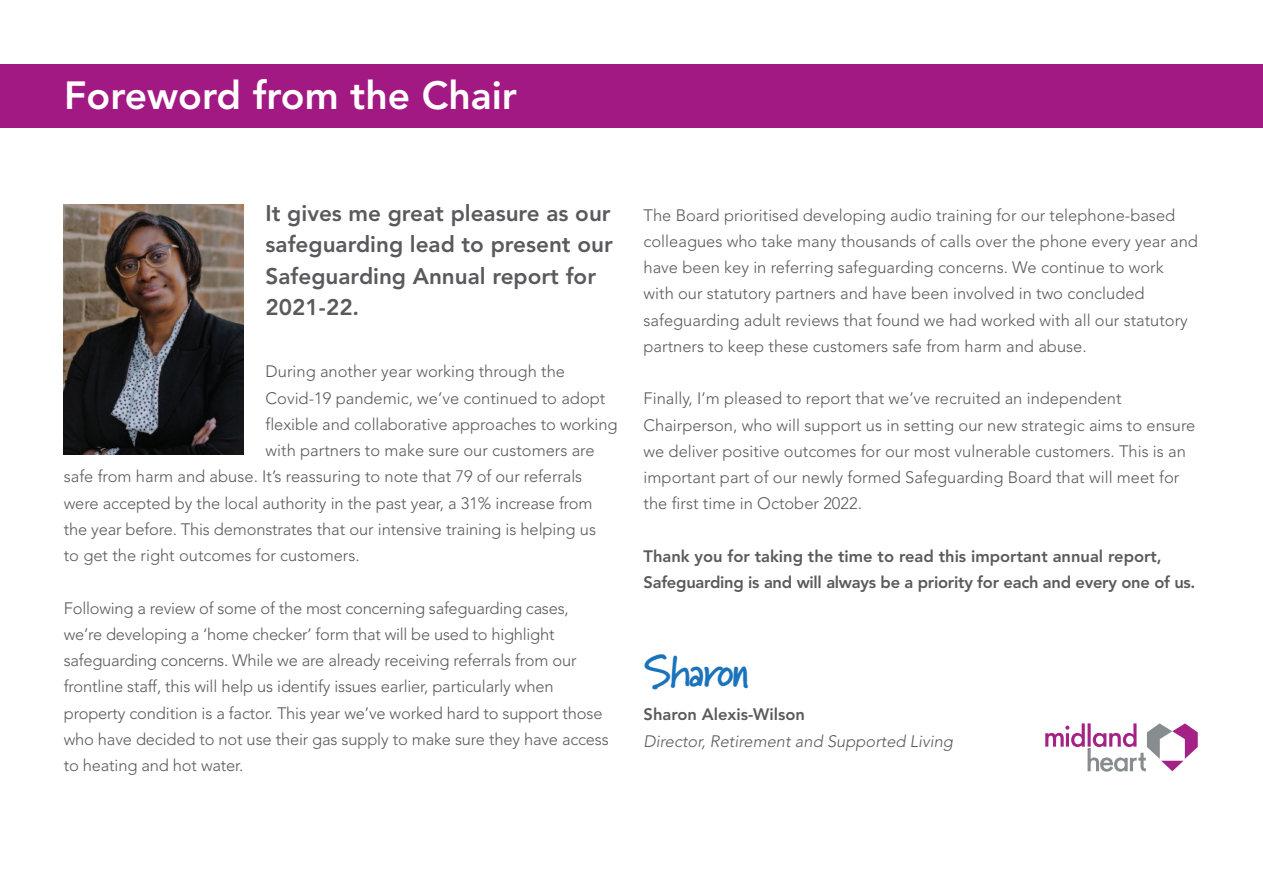
<style>
.page{position:relative;width:1263px;height:893px;background:#fff}
.page>*{position:absolute;margin:0;border:0;box-sizing:border-box;transform-origin:0 0}
.t1{font:700 45px "Marydale";letter-spacing:-.045em;color:#1a73bb}
.t2{font:800 39px "Avenir";color:#fff}
.t3{font:800 22.5px/31.5px "Avenir";color:#5a5a5d}
.t4{font:300 16.5px/26.2px "Avenir";color:#5a5a5d}
.t5{font:800 16.5px/26.2px "Avenir";color:#5a5a5d}
.t6{font:italic 300 16.5px "Avenir";color:#5a5a5d}
</style>
<div class="page">
<img style="left:64px;top:204px;width:179px;height:251px">
<div style="left:0;top:64px;width:1263px;height:64px;background:#a31984"></div>
<svg style="left:1045px;top:723px;width:153px;height:49px"></svg>
<h2 class="t2" style="left:64px;top:65px;width:454px">Foreword from the Chair</h2>
<h3 class="t3" style="left:266px;top:197px;width:349px">It gives me great pleasure as our safeguarding lead to present our<br>Safeguarding Annual report for<br>2021-22.</h3>
<p class="t4" style="left:266px;top:359px;width:301px">During another year working through the</p>
<p class="t4" style="left:266px;top:385px;width:341px">Covid-19 pandemic, we’ve continued to adopt</p>
<p class="t4" style="left:266px;top:411px;width:353px">flexible and collaborative approaches to working</p>
<p class="t4" style="left:266px;top:437px;width:330px">with partners to make sure our customers are</p>
<p class="t4" style="left:64px;top:464px;width:520px">safe from harm and abuse. It’s reassuring to note that 79 of our referrals</p>
<p class="t4" style="left:64px;top:490px;width:530px">were accepted by the local authority in the past year, a 31% increase from</p>
<p class="t4" style="left:64px;top:516px;width:534px">the year before. This demonstrates that our intensive training is helping us</p>
<p class="t4" style="left:64px;top:542px;width:297px">to get the right outcomes for customers.</p>
<p class="t4" style="left:64px;top:595px;width:547px">Following a review of some of the most concerning safeguarding cases, we’re developing a ‘home checker’ form that will be used to highlight safeguarding concerns. While we are already receiving referrals from our frontline staff, this will help us identify issues earlier, particularly when property condition is a factor. This year we’ve worked hard to support those who have decided to not use their gas supply to make sure they have access to heating and hot water.</p>
<p class="t4" style="left:643px;top:202px;width:556px">The Board prioritised developing audio training for our telephone-based colleagues who take many thousands of calls over the phone every year and have been key in referring safeguarding concerns. We continue to work with our statutory partners and have been involved in two concluded safeguarding adult reviews that found we had worked with all our statutory partners to keep these customers safe from harm and abuse.</p>
<p class="t4" style="left:643px;top:385px;width:553px">Finally, I’m pleased to report that we’ve recruited an independent Chairperson, who will support us in setting our new strategic aims to ensure we deliver positive outcomes for our most vulnerable customers. This is an important part of our newly formed Safeguarding Board that will meet for the first time in October 2022.</p>
<p class="t5" style="left:643px;top:543px;width:553px">Thank you for taking the time to read this important annual report,<br>Safeguarding is and will always be a priority for each and every one of us.</p>
<h1 class="t1" style="left:644px;top:644px;width:107px">Sharon</h1>
<p class="t5" style="left:644px;top:702px;width:163px">Sharon Alexis-Wilson</p>
<p class="t6" style="left:644px;top:731px;width:311px">Director, Retirement and Supported Living</p>
</div>
